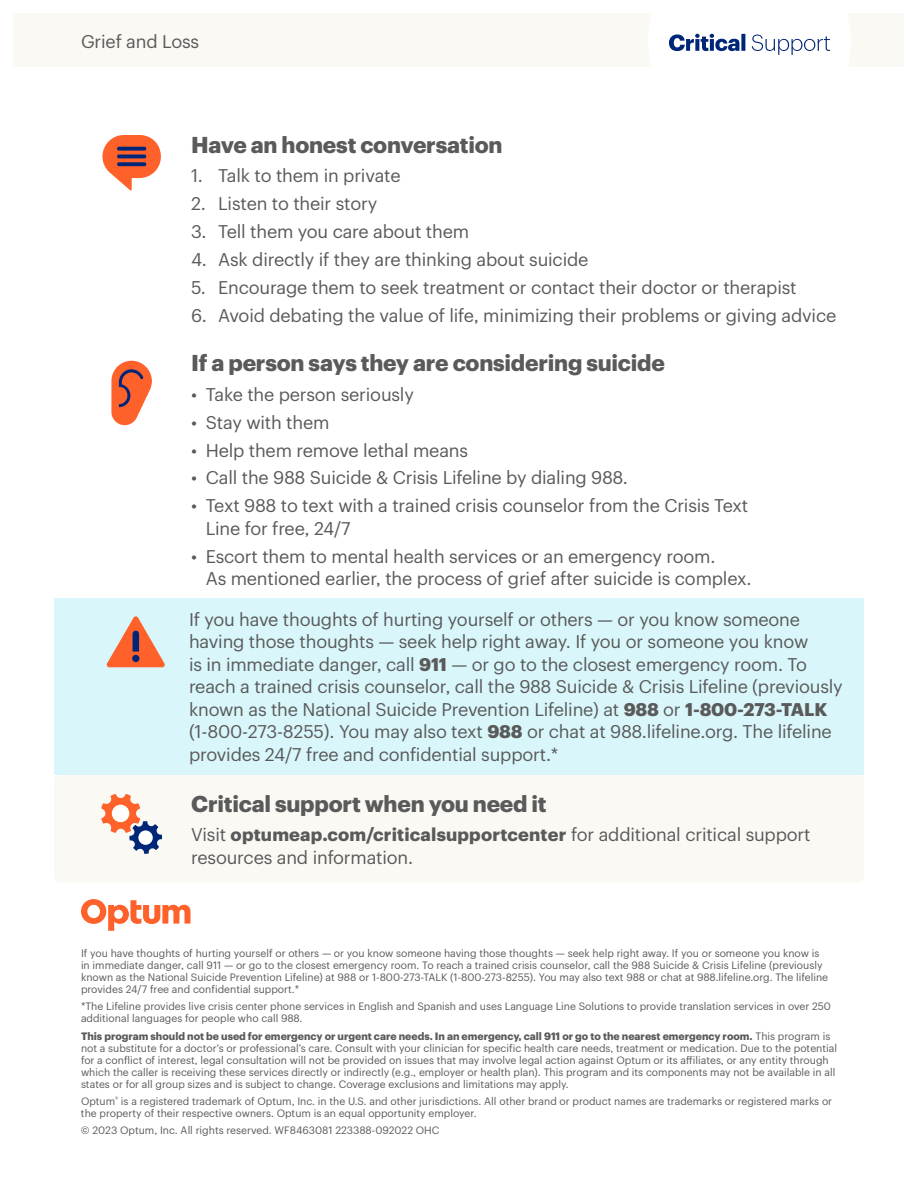
<style>
.page{position:relative;width:918px;height:1188px;background:#fff}
.page>*{position:absolute;margin:0;border:0;box-sizing:border-box;transform-origin:0 0}
.t1{font:700 22.5px "Graphik UHG";letter-spacing:-.01em;color:#5a5a5a}
.t2{font:18px/22.5px "Graphik UHG";letter-spacing:-.01em;color:#5a5a5a}
.t3{font:10.5px/12px "Graphik UHG";color:#5a5a5a}
.s1{font-weight:700}
</style>
<div class="page">
<div style="left:14px;top:14px;width:890px;height:54px;background:#fbf9f4"></div>
<svg style="left:648px;top:13px;width:203px;height:55px"></svg>
<div style="left:54px;top:774px;width:810px;height:109px;background:#fbf9f4;border-radius:7px"></div>
<svg style="left:81px;top:899px;width:109px;height:32px"></svg>
<svg style="left:101px;top:794px;width:61px;height:60px"></svg>
<div style="left:138px;top:830px;width:15px;height:15px;background:#fff;border-radius:50%"></div>
<div style="left:54px;top:598px;width:810px;height:176px;background:#d9f6fa"></div>
<svg style="left:106px;top:616px;width:59px;height:51px"></svg>
<svg style="left:102px;top:135px;width:59px;height:56px"></svg>
<svg style="left:111px;top:361px;width:41px;height:64px"></svg>
<h2 class="t2" style="left:81px;top:29px;width:120px">Grief and Loss</h2>
<h1 class="t1" style="left:191px;top:128px;width:313px">Have an honest conversation</h1>
<h2 class="t2" style="left:191px;top:163px;width:211px">1. Talk to them in private</h2>
<h2 class="t2" style="left:191px;top:191px;width:188px">2. Listen to their story</h2>
<h2 class="t2" style="left:191px;top:219px;width:279px">3. Tell them you care about them</h2>
<h2 class="t2" style="left:191px;top:247px;width:399px">4. Ask directly if they are thinking about suicide</h2>
<h2 class="t2" style="left:191px;top:275px;width:607px">5. Encourage them to seek treatment or contact their doctor or therapist</h2>
<h2 class="t2" style="left:191px;top:303px;width:647px">6. Avoid debating the value of life, minimizing their problems or giving advice</h2>
<h1 class="t1" style="left:191px;top:346px;width:475px">If a person says they are considering suicide</h1>
<h2 class="t2" style="left:191px;top:381px;width:224px">• Take the person seriously</h2>
<h2 class="t2" style="left:191px;top:409px;width:140px">• Stay with them</h2>
<h2 class="t2" style="left:191px;top:437px;width:279px">• Help them remove lethal means</h2>
<h2 class="t2" style="left:191px;top:465px;width:438px">• Call the 988 Suicide &amp; Crisis Lifeline by dialing 988.</h2>
<h2 class="t2" style="left:206px;top:493px;width:544px;text-indent:-15px">• Text 988 to text with a trained crisis counselor from the Crisis Text<br>Line for free, 24/7</h2>
<h2 class="t2" style="left:206px;top:543px;width:547px;text-indent:-15px">• Escort them to mental health services or an emergency room.<br>As mentioned earlier, the process of grief after suicide is complex.</h2>
<p class="t2" style="left:189px;top:607px;width:655px">If you have thoughts of hurting yourself or others — or you know someone having those thoughts — seek help right away. If you or someone you know<br>is in immediate danger, call <span class="s1">911</span> — or go to the closest emergency room. To reach a trained crisis counselor, call the 988 Suicide &amp; Crisis Lifeline (previously known as the National Suicide Prevention Lifeline) at <span class="s1">988</span> or <span class="s1">1-800-273-TALK </span>(1-800-273-8255). You may also text <span class="s1">988</span> or chat at 988.lifeline.org. The lifeline provides 24/7 free and confidential support.*</p>
<h1 class="t1" style="left:191px;top:787px;width:357px">Critical support when you need it</h1>
<h2 class="t2" style="left:191px;top:822px;width:621px">Visit <span class="s1">optumeap.com/criticalsupportcenter</span> for additional critical support resources and information.</h2>
<p class="t3" style="left:81px;top:947px;width:749px">If you have thoughts of hurting yourself or others — or you know someone having those thoughts — seek help right away. If you or someone you know is in immediate danger, call 911 — or go to the closest emergency room. To reach a trained crisis counselor, call the 988 Suicide &amp; Crisis Lifeline (previously known as the National Suicide Prevention Lifeline) at 988 or 1-800-273-TALK (1-800-273-8255). You may also text 988 or chat at 988.lifeline.org. The lifeline provides 24/7 free and confidential support.*</p>
<p class="t3" style="left:81px;top:1000px;width:751px">*The Lifeline provides live crisis center phone services in English and Spanish and uses Language Line Solutions to provide translation services in over 250 additional languages for people who call 988.</p>
<p class="t3" style="left:81px;top:1029px;width:758px"><span class="s1">This program should not be used for emergency or urgent care needs. In an emergency, call 911 or go to the nearest emergency room.</span> This program is not a substitute for a doctor’s or professional’s care. Consult with your clinician for specific health care needs, treatment or medication. Due to the potential for a conflict of interest, legal consultation will not be provided on issues that may involve legal action against Optum or its affiliates, or any entity through which the caller is receiving these services directly or indirectly (e.g., employer or health plan). This program and its components may not be available in all states or for all group sizes and is subject to change. Coverage exclusions and limitations may apply.</p>
<p class="t3" style="left:81px;top:1094px;width:753px">Optum<sup>®</sup> is a registered trademark of Optum, Inc. in the U.S. and other jurisdictions. All other brand or product names are trademarks or registered marks or the property of their respective owners. Optum is an equal opportunity employer.</p>
<p class="t3" style="left:81px;top:1123px;width:360px">© 2023 Optum, Inc. All rights reserved. WF8463081 223388-092022 OHC</p>
</div>
